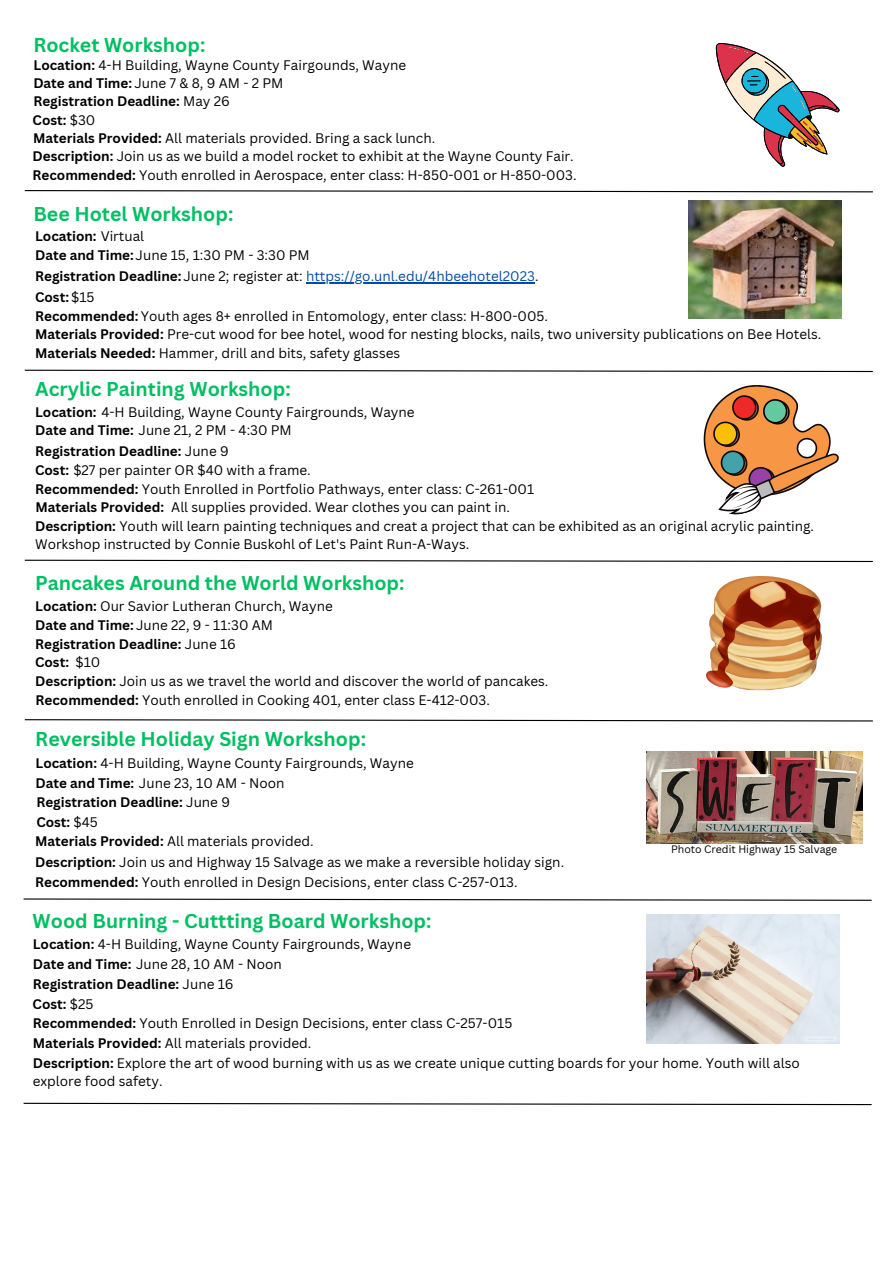
<style>
.page{position:relative;width:893px;height:1264px;background:#fff}
.page>*{position:absolute;margin:0;border:0;box-sizing:border-box;transform-origin:0 0}
.t1{font:700 19.5px "Canva Sans";color:#00bf63}
.t2{font:13.5px/18px "Canva Sans";color:#000}
.t3{font:700 13.5px "Canva Sans";color:#000}
.t4{font:13.5px "Canva Sans";color:#004aad}
.t5{font:10.5px "Canva Sans";color:#000}
.s1{font-weight:700}
.s2{font-weight:400}
.s3{font-weight:700;color:#000}
.s4{color:#000}
</style>
<div class="page">
<svg style="left:24px;top:190px;width:849px;height:3px"></svg>
<svg style="left:24px;top:559px;width:849px;height:3px"></svg>
<svg style="left:24px;top:719px;width:849px;height:3px"></svg>
<img style="left:689px;top:201px;width:152px;height:118px">
<svg style="left:24px;top:369px;width:849px;height:146px"></svg>
<img style="left:706px;top:576px;width:116px;height:114px">
<svg style="left:23px;top:898px;width:849px;height:3px"></svg>
<img style="left:646px;top:914px;width:193px;height:129px">
<svg style="left:716px;top:43px;width:123px;height:124px"></svg>
<img style="left:646px;top:751px;width:216px;height:92px">
<hr style="left:306px;top:282px;width:229px;height:1px;background:#004aad">
<svg style="left:23px;top:1102px;width:849px;height:3px"></svg>
<p class="t1" style="left:33px;top:31px;width:173px">Rocket Workshop:</p>
<p class="t2" style="left:34px;top:55px;width:374px"><span class="s1">Location:</span> 4-H Building, Wayne County Fairgounds, Wayne</p>
<p class="t2" style="left:33px;top:73px;width:251px"><span class="s1">Date and Time:</span> June 7 &amp; 8, 9 AM - 2 PM</p>
<p class="t3" style="left:33px;top:92px;width:198px">Registration Deadline: <span class="s2">May 26</span></p>
<p class="t3" style="left:33px;top:111px;width:64px">Cost: <span class="s2">$30</span></p>
<p class="t2" style="left:33px;top:129px;width:403px"><span class="s1">Materials Provided:</span> All materials provided. Bring a sack lunch.</p>
<p class="t2" style="left:33px;top:147px;width:542px"><span class="s1">Description:</span> Join us as we build a model rocket to exhibit at the Wayne County Fair.</p>
<p class="t2" style="left:33px;top:165px;width:545px"><span class="s1">Recommended:</span> Youth enrolled in Aerospace, enter class: H-850-001 or H-850-003.</p>
<p class="t1" style="left:33px;top:200px;width:201px">Bee Hotel Workshop:</p>
<p class="t3" style="left:35px;top:227px;width:110px">Location: <span class="s2">Virtual</span></p>
<p class="t2" style="left:35px;top:246px;width:276px"><span class="s1">Date and Time:</span>June 15, 1:30 PM - 3:30 PM</p>
<p class="t4" style="left:35px;top:266px;width:505px"><span class="s3">Registration Deadline:</span><span class="s4">June 2; register at:</span> https://go.unl.edu/4hbeehotel2023<span class="s4">.</span></p>
<p class="t3" style="left:35px;top:287px;width:61px">Cost: <span class="s2">$15</span></p>
<p class="t2" style="left:35px;top:306px;width:514px"><span class="s1">Recommended:</span> Youth ages 8+ enrolled in Entomology, enter class: H-800-005.</p>
<p class="t2" style="left:35px;top:325px;width:787px"><span class="s1">Materials Provided:</span> Pre-cut wood for bee hotel, wood for nesting blocks, nails, two university publications on Bee Hotels.</p>
<p class="t2" style="left:35px;top:344px;width:366px"><span class="s1">Materials Needed:</span> Hammer, drill and bits, safety glasses</p>
<p class="t1" style="left:35px;top:375px;width:257px">Acrylic Painting Workshop:</p>
<p class="t2" style="left:35px;top:402px;width:381px"><span class="s1">Location:</span> 4-H Building, Wayne County Fairgrounds, Wayne</p>
<p class="t2" style="left:35px;top:421px;width:258px"><span class="s1">Date and Time:</span> June 21, 2 PM - 4:30 PM</p>
<p class="t3" style="left:35px;top:442px;width:195px">Registration Deadline: <span class="s2">June 9</span></p>
<p class="t2" style="left:35px;top:460px;width:277px"><span class="s1">Cost:</span> $27 per painter OR $40 with a frame.</p>
<p class="t2" style="left:35px;top:479px;width:500px"><span class="s1">Recommended:</span> Youth Enrolled in Portfolio Pathways, enter class: C-261-001</p>
<p class="t3" style="left:36px;top:498px;width:130px">Materials Provided:</p>
<p class="t2" style="left:171px;top:498px;width:340px">All supplies provided. Wear clothes you can paint in.</p>
<p class="t2" style="left:35px;top:516px;width:780px"><span class="s1">Description:</span> Youth will learn painting techniques and creat a project that can be exhibited as an original acrylic painting.<br>Workshop instructed by Connie Buskohl of Let's Paint Run-A-Ways.</p>
<p class="t1" style="left:35px;top:569px;width:371px">Pancakes Around the World Workshop:</p>
<p class="t2" style="left:35px;top:596px;width:299px"><span class="s1">Location:</span> Our Savior Lutheran Church, Wayne</p>
<p class="t2" style="left:35px;top:615px;width:239px"><span class="s1">Date and Time:</span> June 22, 9 - 11:30 AM</p>
<p class="t3" style="left:35px;top:652px;width:67px">Cost: <span class="s2">$10</span></p>
<p class="t3" style="left:35px;top:634px;width:202px">Registration Deadline: <span class="s2">June 16</span></p>
<p class="t2" style="left:35px;top:671px;width:514px"><span class="s1">Description:</span> Join us as we travel the world and discover the world of pancakes.</p>
<p class="t2" style="left:36px;top:690px;width:456px"><span class="s1">Recommended:</span> Youth enrolled in Cooking 401, enter class E-412-003.</p>
<p class="t1" style="left:35px;top:725px;width:332px">Reversible Holiday Sign Workshop:</p>
<p class="t2" style="left:36px;top:753px;width:380px"><span class="s1">Location:</span> 4-H Building, Wayne County Fairgrounds, Wayne</p>
<p class="t2" style="left:36px;top:773px;width:250px"><span class="s1">Date and Time:</span> June 23, 10 AM - Noon</p>
<p class="t3" style="left:36px;top:812px;width:63px">Cost: <span class="s2">$45</span></p>
<p class="t3" style="left:36px;top:793px;width:195px">Registration Deadline: <span class="s2">June 9</span></p>
<p class="t2" style="left:35px;top:831px;width:280px"><span class="s1">Materials Provided:</span> All materials provided.</p>
<p class="t2" style="left:35px;top:852px;width:530px"><span class="s1">Description:</span> Join us and Highway 15 Salvage as we make a reversible holiday sign.</p>
<p class="t2" style="left:35px;top:872px;width:484px"><span class="s1">Recommended:</span> Youth enrolled in Design Decisions, enter class C-257-013.</p>
<p class="t1" style="left:33px;top:907px;width:400px">Wood Burning - Cuttting Board Workshop:</p>
<p class="t2" style="left:33px;top:935px;width:380px"><span class="s1">Location:</span> 4-H Building, Wayne County Fairgrounds, Wayne</p>
<p class="t2" style="left:33px;top:954px;width:250px"><span class="s1">Date and Time:</span> June 28, 10 AM - Noon</p>
<p class="t3" style="left:33px;top:974px;width:202px">Registration Deadline: <span class="s2">June 16</span></p>
<p class="t3" style="left:33px;top:994px;width:62px">Cost: <span class="s2">$25</span></p>
<p class="t2" style="left:33px;top:1014px;width:481px"><span class="s1">Recommended:</span> Youth Enrolled in Design Decisions, enter class C-257-015</p>
<p class="t2" style="left:33px;top:1033px;width:280px"><span class="s1">Materials Provided:</span> All materials provided.</p>
<p class="t5" style="left:671px;top:841px;width:168px">Photo Credit Highway 15 Salvage</p>
<p class="t2" style="left:33px;top:1053px;width:768px"><span class="s1">Description:</span> Explore the art of wood burning with us as we create unique cutting boards for your home. Youth will also explore food safety.</p>
</div>
